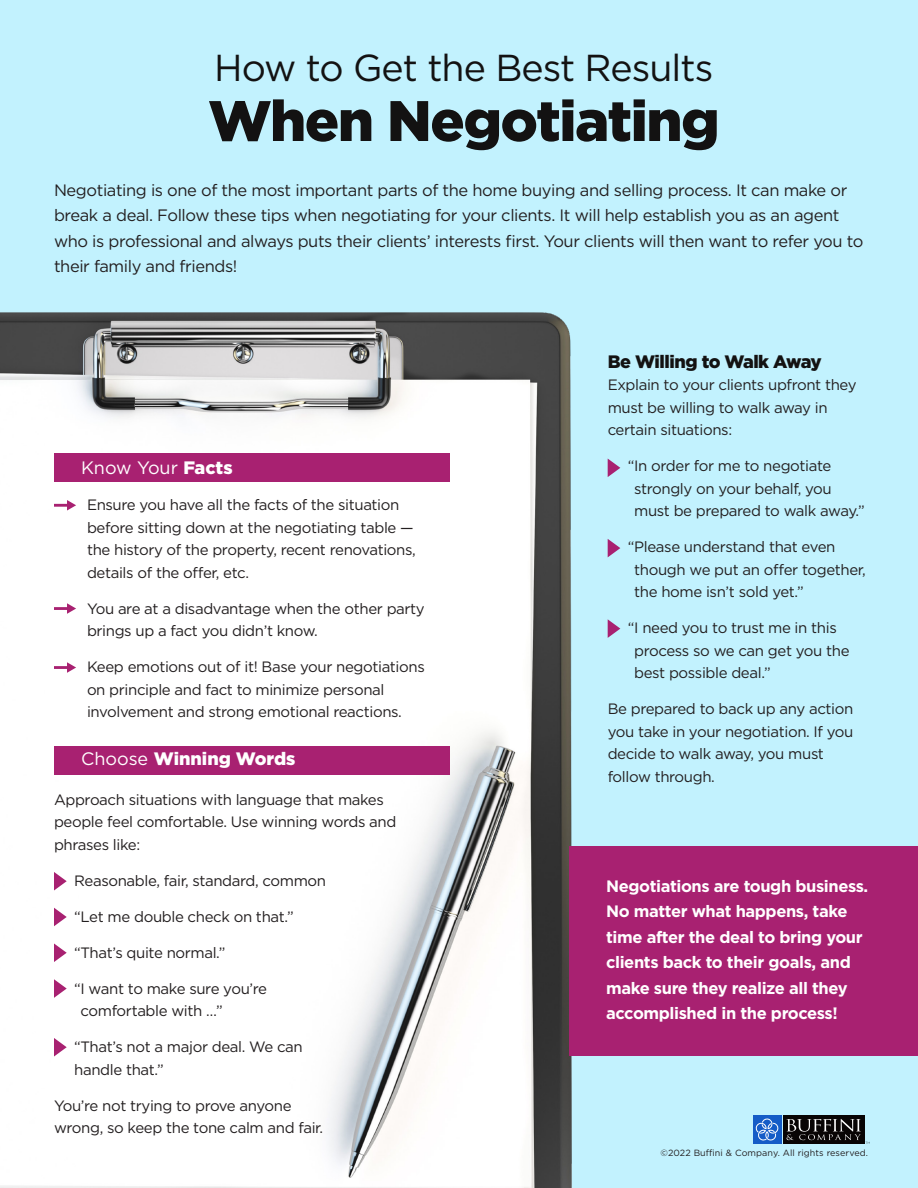
<style>
.page{position:relative;width:918px;height:1188px;background:#c2f2fe}
.page>*{position:absolute;margin:0;border:0;box-sizing:border-box;transform-origin:0 0}
.t1{font:900 57px "Gotham";letter-spacing:-.025em;color:#131212}
.t2{font:37.5px "Gotham";letter-spacing:-.025em;color:#131212}
.t3{font:900 18px "Gotham";letter-spacing:-.025em;color:#131212}
.t4{font:900 18px "Gotham";color:#fff}
.t5{font:18px "Gotham";color:#fff}
.t6{font:16.5px/25.5px "Gotham";letter-spacing:-.025em;color:#231f20}
.t7{font:700 16.5px/25.5px "Gotham";letter-spacing:-.025em;color:#fff}
.t8{font:15px/22.5px "Gotham";letter-spacing:-.025em;color:#231f20}
.t9{font:9px "Gotham";letter-spacing:.01em;color:#231f20}
.s1{font-weight:900}
.s2{font-weight:400}
</style>
<div class="page">
<img style="left:0;top:312px;width:576px;height:876px">
<div style="left:570px;top:846px;width:348px;height:209px;background:#a82171"></div>
<svg style="left:608px;top:459px;width:12px;height:18px"></svg>
<svg style="left:608px;top:539px;width:12px;height:18px"></svg>
<svg style="left:608px;top:619px;width:12px;height:19px"></svg>
<div style="left:54px;top:454px;width:395px;height:28px;background:#a82171"></div>
<div style="left:54px;top:746px;width:395px;height:28px;background:#a82171"></div>
<svg style="left:54px;top:872px;width:13px;height:19px"></svg>
<svg style="left:54px;top:908px;width:13px;height:18px"></svg>
<svg style="left:54px;top:943px;width:13px;height:19px"></svg>
<svg style="left:54px;top:979px;width:13px;height:19px"></svg>
<svg style="left:54px;top:1038px;width:13px;height:19px"></svg>
<svg style="left:54px;top:500px;width:22px;height:11px"></svg>
<svg style="left:54px;top:603px;width:22px;height:11px"></svg>
<svg style="left:54px;top:662px;width:22px;height:11px"></svg>
<div style="left:753px;top:1115px;width:28px;height:29px;background:#145cc7"></div>
<svg style="left:756px;top:1118px;width:23px;height:23px"></svg>
<div style="left:783px;top:1115px;width:82px;height:29px;background:#080505"></div>
<svg style="left:786px;top:1119px;width:84px;height:25px"></svg>
<p class="t2" style="left:214px;top:44px;width:501px">How to Get the Best Results</p>
<p class="t1" style="left:208px;top:82px;width:513px">When Negotiating</p>
<p class="t6" style="left:54px;top:177px;width:811px">Negotiating is one of the most important parts of the home buying and selling process. It can make or break a deal. Follow these tips when negotiating for your clients. It will help establish you as an agent who is professional and always puts their clients’ interests first. Your clients will then want to refer you to their family and friends!</p>
<p class="t5" style="left:81px;top:456px;width:153px">Know Your <span class="s1">Facts</span></p>
<p class="t8" style="left:87px;top:493px;width:330px">Ensure you have all the facts of the situation before sitting down at the negotiating table — the history of the property, recent renovations, details of the offer, etc.</p>
<p class="t8" style="left:87px;top:597px;width:339px">You are at a disadvantage when the other party brings up a fact you didn’t know.</p>
<p class="t8" style="left:87px;top:655px;width:339px">Keep emotions out of it! Base your negotiations on principle and fact to minimize personal involvement and strong emotional reactions.</p>
<p class="t4" style="left:81px;top:746px;width:216px"><span class="s2">Choose</span> Winning Words</p>
<p class="t8" style="left:54px;top:788px;width:344px">Approach situations with language that makes people feel comfortable. Use winning words and phrases like:</p>
<p class="t8" style="left:74px;top:869px;width:253px">Reasonable, fair, standard, common</p>
<p class="t8" style="left:74px;top:905px;width:221px">“Let me double check on that.”</p>
<p class="t8" style="left:74px;top:941px;width:153px">“That’s quite normal.”</p>
<p class="t8" style="left:81px;top:977px;width:188px;text-indent:-6px">“I want to make sure you’re comfortable with …”</p>
<p class="t8" style="left:74px;top:1035px;width:230px">“That’s not a major deal. We can handle that.”</p>
<p class="t8" style="left:54px;top:1094px;width:271px">You’re not trying to prove anyone wrong, so keep the tone calm and fair.</p>
<p class="t3" style="left:608px;top:349px;width:216px">Be Willing to Walk Away</p>
<p class="t8" style="left:608px;top:373px;width:250px">Explain to your clients upfront they must be willing to walk away in certain situations:</p>
<p class="t8" style="left:634px;top:454px;width:232px;text-indent:-6px">“In order for me to negotiate strongly on your behalf, you must be prepared to walk away.”</p>
<p class="t8" style="left:634px;top:535px;width:233px;text-indent:-6px">“Please understand that even though we put an offer together, the home isn’t sold yet.”</p>
<p class="t8" style="left:634px;top:616px;width:217px;text-indent:-6px">“I need you to trust me in this process so we can get you the best possible deal.”</p>
<p class="t8" style="left:608px;top:697px;width:247px">Be prepared to back up any action you take in your negotiation. If you decide to walk away, you must follow through.</p>
<p class="t7" style="left:606px;top:873px;width:264px">Negotiations are tough business.<br>No matter what happens, take time after the deal to bring your clients back to their goals, and make sure they realize all they accomplished in the process!</p>
<p class="t9" style="left:660px;top:1148px;width:209px">©2022 Buffini &amp; Company. All rights reserved.</p>
</div>
